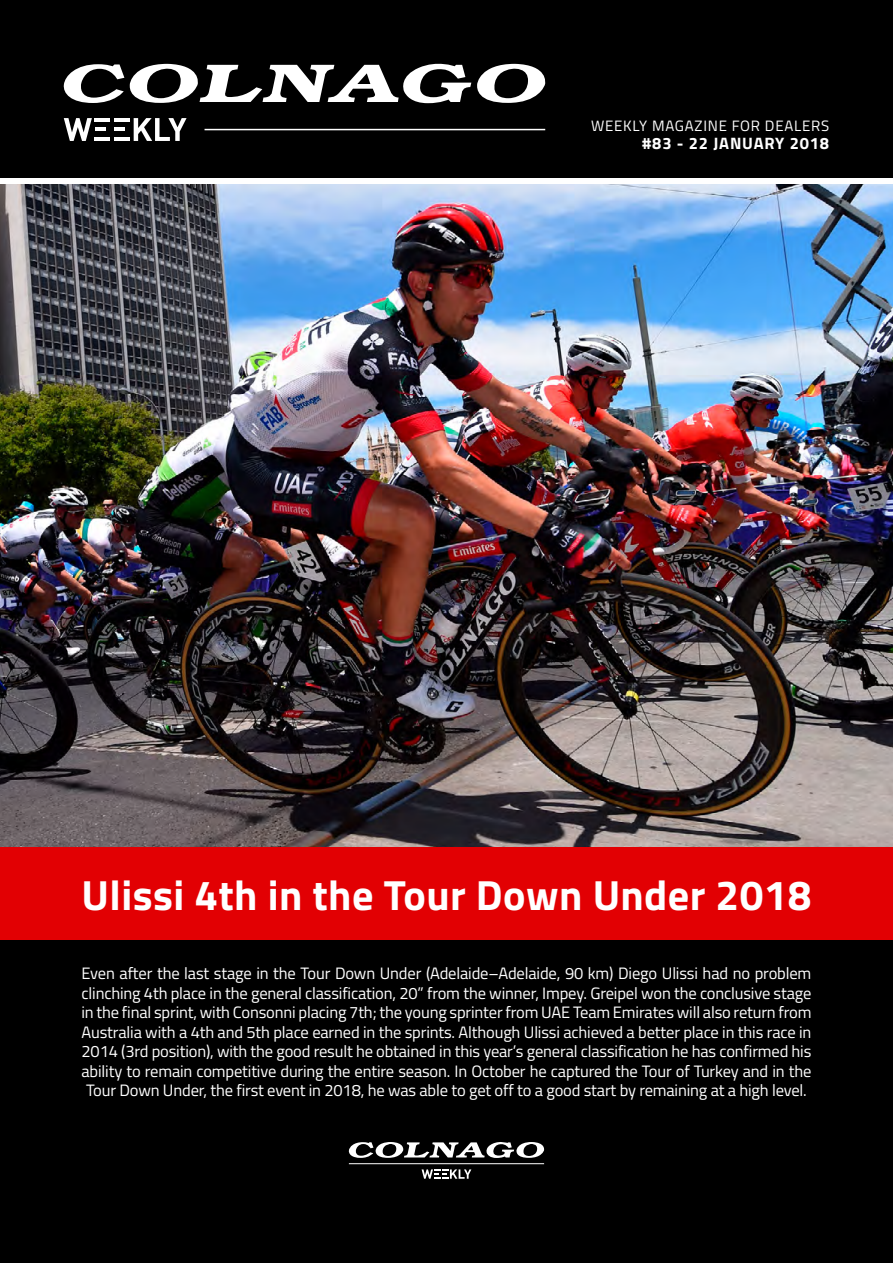
<style>
.page{position:relative;width:893px;height:1263px;background:#fff}
.page>*{position:absolute;margin:0;border:0;box-sizing:border-box;transform-origin:0 0}
.t1{font:700 42.15px "Titillium Web";letter-spacing:.01em;color:#fff}
.t2{font:16.5px/19.5px "Titillium Web";letter-spacing:-.01em;color:#fff;text-align:justify}
.t3{font:700 16.5px "Titillium Web";letter-spacing:.05em;color:#fff}
.t4{font:15px "Titillium Web";letter-spacing:.05em;color:#fff}
</style>
<div class="page">
<div style="left:0;top:859px;width:893px;height:404px;background:#000"></div>
<img style="left:0;top:185px;width:893px;height:662px">
<div style="left:0;top:847px;width:893px;height:92px;background:#e20003"></div>
<div style="left:0;top:0;width:893px;height:177px;background:#000"></div>
<hr style="left:205px;top:129px;width:340px;height:1px;background:#fff">
<svg style="left:63px;top:63px;width:483px;height:40px"></svg>
<svg style="left:64px;top:118px;width:28px;height:23px"></svg>
<hr style="left:95px;top:127px;width:11px;height:4px;background:#fff">
<hr style="left:95px;top:118px;width:15px;height:4px;background:#fff">
<hr style="left:95px;top:137px;width:15px;height:4px;background:#fff">
<hr style="left:114px;top:127px;width:11px;height:4px;background:#fff">
<hr style="left:114px;top:118px;width:15px;height:4px;background:#fff">
<hr style="left:114px;top:137px;width:15px;height:4px;background:#fff">
<svg style="left:134px;top:118px;width:53px;height:23px"></svg>
<hr style="left:349px;top:1163px;width:195px;height:1px;background:#fff">
<svg style="left:348px;top:1142px;width:197px;height:16px"></svg>
<svg style="left:422px;top:1169px;width:49px;height:10px"></svg>
<p class="t4" style="left:591px;top:115px;width:240px">WEEKLY MAGAZINE FOR DEALERS</p>
<p class="t3" style="left:642px;top:131px;width:188px">#83 - 22 JANUARY 2018</p>
<h1 class="t1" style="left:82px;top:863px;width:731px">Ulissi 4th in the Tour Down Under 2018</h1>
<p class="t2" style="left:82px;top:963px;width:731px">Even after the last stage in the Tour Down Under (Adelaide–Adelaide, 90 km) Diego Ulissi had no problem clinching 4th place in the general classification, 20” from the winner, Impey. Greipel won the conclusive stage in the final sprint, with Consonni placing 7th; the young sprinter from UAE Team Emirates will also return from Australia with a 4th and 5th place earned in the sprints. Although Ulissi achieved a better place in this race in 2014 (3rd position), with the good result he obtained in this year’s general classification he has confirmed his ability to remain competitive during the entire season. In October he captured the Tour of Turkey and in the Tour Down Under, the first event in 2018, he was able to get off to a good start by remaining at a high level.</p>
</div>
